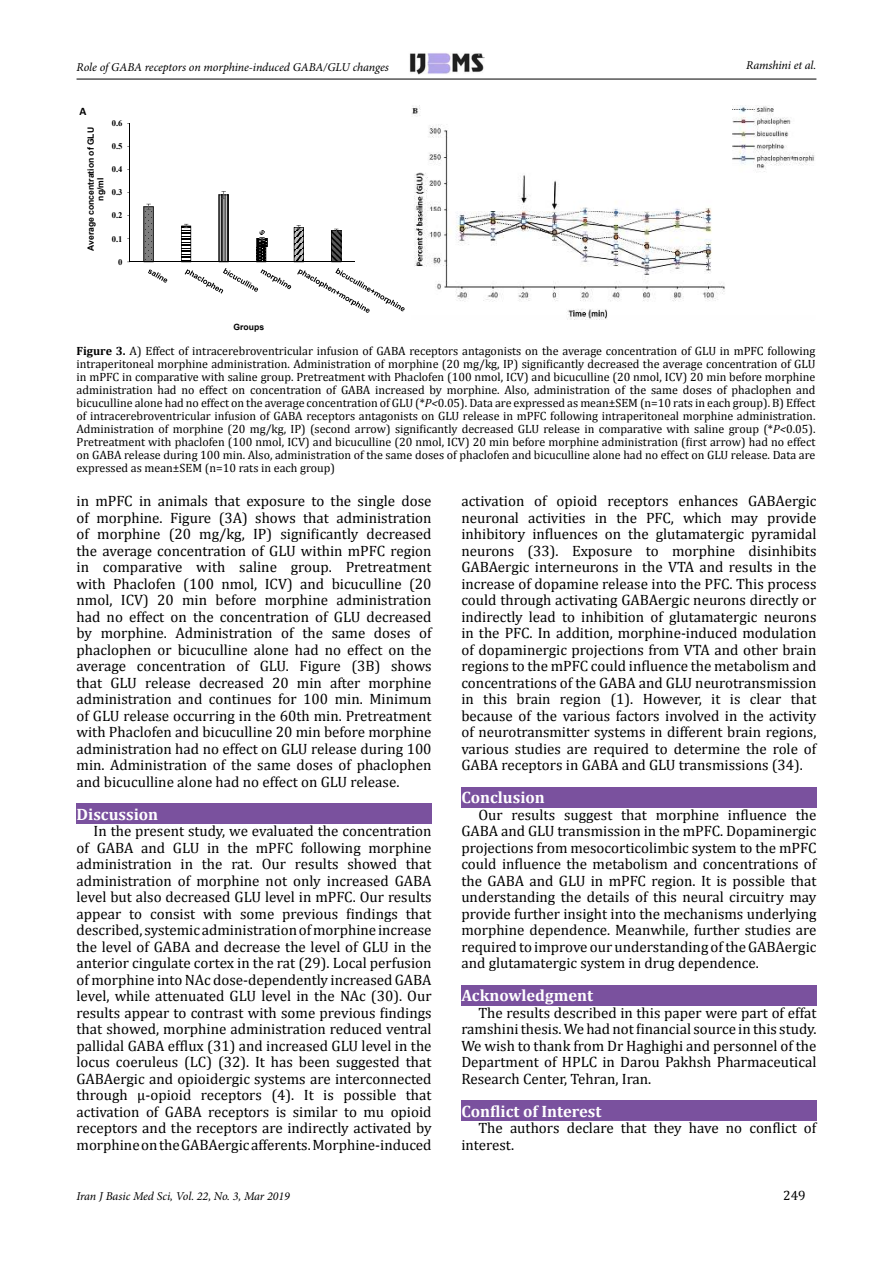
<style>
.page{position:relative;width:893px;height:1263px;background:#fff}
.page>*{position:absolute;margin:0;border:0;box-sizing:border-box;transform-origin:0 0}
.t1{font:700 16.5px "Cambria";color:#fff}
.t2{font:15px/16.5px "Cambria";color:#000;text-align:justify}
.t3{font:13.5px "Cambria";color:#000}
.t4{font:12px/12.9px "Cambria";color:#000;text-align:justify}
.t5{font:italic 12px "Minion Pro";letter-spacing:-.01em;color:#000}
.t6{font:700 11.4px "Calibri";color:#000}
.t7{font:700 8.55px/9.9px "Arial";color:#000;text-align:center}
.t8{font:700 8.55px "Times New Roman";color:#000}
.s1{font-weight:700}
.s2{font-style:italic}
</style>
<div class="page">
<img style="left:409px;top:53px;width:76px;height:22px">
<hr style="left:77px;top:79px;width:739px;height:1px;background:#000">
<div style="left:77px;top:803px;width:355px;height:21px;background:#7a519e"></div>
<div style="left:461px;top:787px;width:355px;height:21px;background:#7a519e"></div>
<div style="left:461px;top:985px;width:355px;height:21px;background:#7a519e"></div>
<div style="left:461px;top:1100px;width:355px;height:21px;background:#7a519e"></div>
<svg style="left:127px;top:123px;width:278px;height:190px"></svg>
<img style="left:253px;top:224px;width:17px;height:22px">
<img style="left:411px;top:106px;width:404px;height:213px">
<p class="t5" style="left:77px;top:59px;width:314px">Role of GABA receptors on morphine-induced GABA/GLU changes</p>
<p class="t5" style="left:746px;top:57px;width:72px">Ramshini et al.</p>
<p class="t6" style="left:79px;top:103px;width:8px">A</p>
<p class="t8" style="left:112px;top:117px;width:12px">0.6</p>
<p class="t7" style="left:86px;top:251px;width:125px;rotate:-90deg">Average concentration of GLU ng/ml</p>
<p class="t8" style="left:112px;top:140px;width:12px">0.5</p>
<p class="t8" style="left:112px;top:163px;width:12px">0.4</p>
<p class="t8" style="left:112px;top:186px;width:12px">0.3</p>
<p class="t8" style="left:112px;top:209px;width:12px">0.2</p>
<p class="t8" style="left:112px;top:232px;width:12px">0.1</p>
<p class="t8" style="left:118px;top:255px;width:6px">0</p>
<p class="t7" style="left:234px;top:322px;width:32px">Groups</p>
<p class="t4" style="left:77px;top:345px;width:740px"><span class="s1">Figure 3.</span> A) Effect of intracerebroventricular infusion of GABA receptors antagonists on the average concentration of GLU in mPFC following intraperitoneal morphine administration. Administration of morphine (20 mg/kg, IP) significantly decreased the average concentration of GLU in mPFC in comparative with saline group. Pretreatment with Phaclofen (100 nmol, ICV) and bicuculline (20 nmol, ICV) 20 min before morphine administration had no effect on concentration of GABA increased by morphine. Also, administration of the same doses of phaclophen and bicuculline alone had no effect on the average concentration of GLU (*<span class="s2">P&lt;</span>0.05). Data are expressed as mean±SEM (n=10 rats in each group). B) Effect of intracerebroventricular infusion of GABA receptors antagonists on GLU release in mPFC following intraperitoneal morphine administration.<br>Administration of morphine (20 mg/kg, IP) (second arrow) significantly decreased GLU release in comparative with saline group (*<span class="s2">P&lt;</span>0.05).<br>Pretreatment with phaclofen (100 nmol, ICV) and bicuculline (20 nmol, ICV) 20 min before morphine administration (first arrow) had no effect on GABA release during 100 min. Also, administration of the same doses of phaclofen and bicuculline alone had no effect on GLU release. Data are expressed as mean±SEM (n=10 rats in each group)</p>
<p class="t2" style="left:77px;top:493px;width:357px">in mPFC in animals that exposure to the single dose of morphine. Figure (3A) shows that administration of morphine (20 mg/kg, IP) significantly decreased the average concentration of GLU within mPFC region in comparative with saline group. Pretreatment with Phaclofen (100 nmol, ICV) and bicuculline (20 nmol, ICV) 20 min before morphine administration had no effect on the concentration of GLU decreased by morphine. Administration of the same doses of phaclophen or bicuculline alone had no effect on the average concentration of GLU. Figure (3B) shows that GLU release decreased 20 min after morphine administration and continues for 100 min. Minimum of GLU release occurring in the 60th min. Pretreatment with Phaclofen and bicuculline 20 min before morphine administration had no effect on GLU release during 100 min. Administration of the same doses of phaclophen and bicuculline alone had no effect on GLU release.</p>
<p class="t1" style="left:77px;top:802px;width:83px">Discussion</p>
<p class="t2" style="left:77px;top:823px;width:357px;text-indent:17px">In the present study, we evaluated the concentration of GABA and GLU in the mPFC following morphine administration in the rat. Our results showed that administration of morphine not only increased GABA level but also decreased GLU level in mPFC. Our results appear to consist with some previous findings that described, systemic administration of morphine increase the level of GABA and decrease the level of GLU in the anterior cingulate cortex in the rat (29). Local perfusion of morphine into NAc dose-dependently increased GABA level, while attenuated GLU level in the NAc (30). Our results appear to contrast with some previous findings that showed, morphine administration reduced ventral pallidal GABA efflux (31) and increased GLU level in the locus coeruleus (LC) (32). It has been suggested that GABAergic and opioidergic systems are interconnected through μ-opioid receptors (4). It is possible that activation of GABA receptors is similar to mu opioid receptors and the receptors are indirectly activated by morphine on the GABAergic afferents. Morphine-induced</p>
<p class="t2" style="left:461px;top:493px;width:357px">activation of opioid receptors enhances GABAergic neuronal activities in the PFC, which may provide inhibitory influences on the glutamatergic pyramidal neurons (33). Exposure to morphine disinhibits GABAergic interneurons in the VTA and results in the increase of dopamine release into the PFC. This process could through activating GABAergic neurons directly or indirectly lead to inhibition of glutamatergic neurons in the PFC. In addition, morphine-induced modulation of dopaminergic projections from VTA and other brain regions to the mPFC could influence the metabolism and concentrations of the GABA and GLU neurotransmission in this brain region (1). However, it is clear that because of the various factors involved in the activity of neurotransmitter systems in different brain regions, various studies are required to determine the role of GABA receptors in GABA and GLU transmissions (34).</p>
<p class="t1" style="left:461px;top:786px;width:85px">Conclusion</p>
<p class="t2" style="left:461px;top:806px;width:357px;text-indent:17px">Our results suggest that morphine influence the GABA and GLU transmission in the mPFC. Dopaminergic projections from mesocorticolimbic system to the mPFC could influence the metabolism and concentrations of the GABA and GLU in mPFC region. It is possible that understanding the details of this neural circuitry may provide further insight into the mechanisms underlying morphine dependence. Meanwhile, further studies are required to improve our understanding of the GABAergic and glutamatergic system in drug dependence.</p>
<p class="t1" style="left:461px;top:984px;width:133px">Acknowledgment</p>
<p class="t2" style="left:461px;top:1004px;width:357px;text-indent:17px">The results described in this paper were part of effat ramshini thesis. We had not financial source in this study.<br>We wish to thank from Dr Haghighi and personnel of the Department of HPLC in Darou Pakhsh Pharmaceutical Research Center, Tehran, Iran.</p>
<p class="t1" style="left:461px;top:1099px;width:142px">Conflict of Interest</p>
<p class="t2" style="left:461px;top:1119px;width:357px;text-indent:17px">The authors declare that they have no conflict of interest.</p>
<p class="t5" style="left:77px;top:1187px;width:215px">Iran J Basic Med Sci, Vol. 22, No. 3, Mar 2019</p>
<p class="t3" style="left:783px;top:1187px;width:24px">249</p>
</div>
